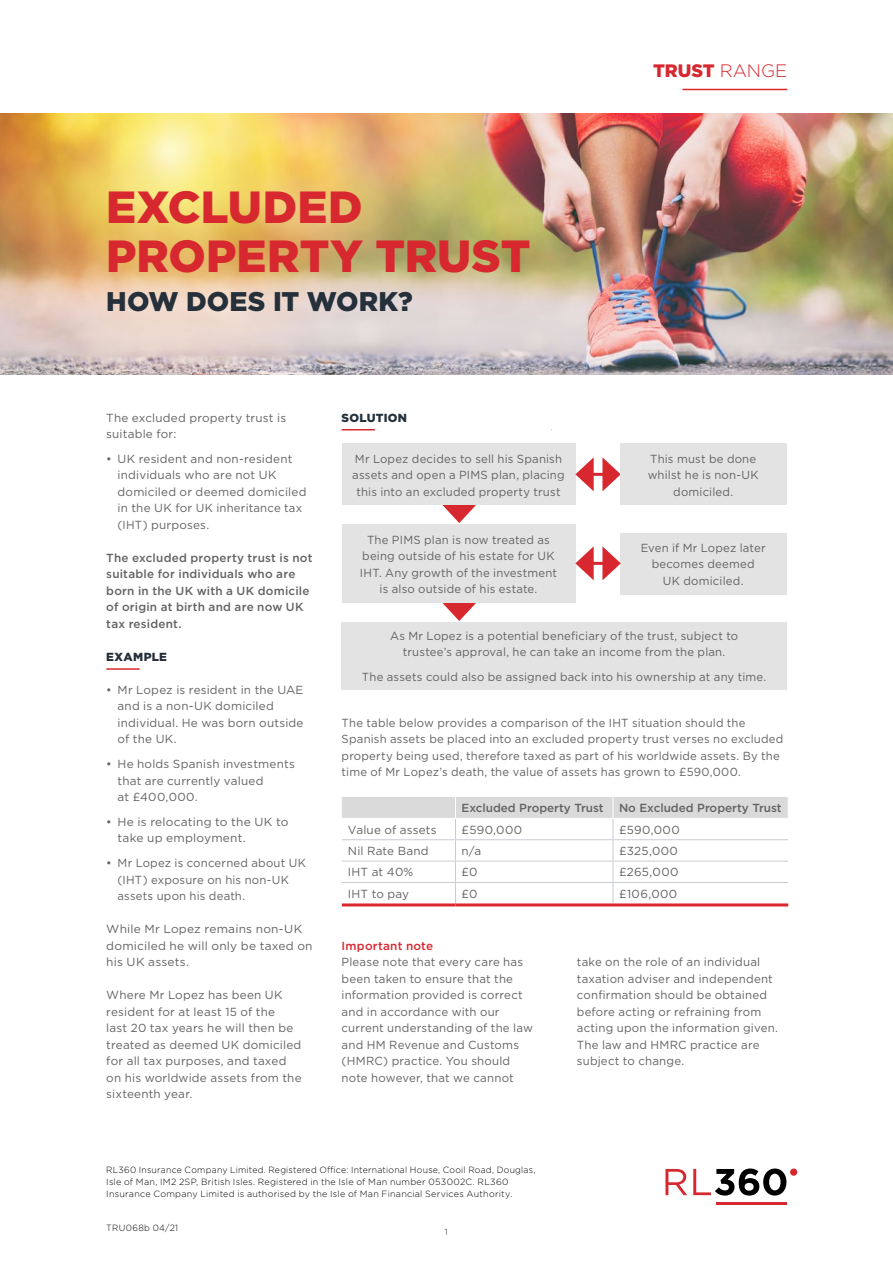
<style>
.page{position:relative;width:893px;height:1263px;background:#fff}
.page>*{position:absolute;margin:0;border:0;box-sizing:border-box;transform-origin:0 0}
.Headline{font:900 45px/49.5px "Gotham";color:#d7282f}
.Headline-2{font:900 27px "Gotham";letter-spacing:.005em;color:#25303b}
.Product_name{font:900 18px "Gotham";color:#d7282f}
.Body{font:11.7px/16.5px "Gotham";letter-spacing:.015em;color:#646363}
.Body-2{font:500 11.7px/16.5px "Gotham";letter-spacing:.02em;color:#646363}
.Table_header_large{font:500 11.7px "Gotham";color:#646363}
.Subheadline{font:900 11.7px "Gotham";letter-spacing:.02em;color:#25303b}
.Subheadline_2{font:500 11.7px "Gotham";letter-spacing:.02em;color:#d7282f}
.t1{font:300 9px/12px "Gotham";letter-spacing:.025em;color:#000}
.t2{font:9px "Gotham";color:#646363}
.s1{font-weight:300}
</style>
<div class="page">
<img style="left:0;top:114px;width:893px;height:260px">
<hr style="left:106px;top:668px;width:210px;height:2px;background:#d7282f">
<hr style="left:140px;top:667px;width:176px;height:3px;background:#fff">
<hr style="left:342px;top:429px;width:209px;height:1px;background:#d7282f">
<hr style="left:375px;top:428px;width:176px;height:3px;background:#fff">
<svg style="left:442px;top:505px;width:34px;height:18px"></svg>
<svg style="left:442px;top:603px;width:34px;height:18px"></svg>
<hr style="left:682px;top:89px;width:105px;height:1px;background:#d7282f">
<div style="left:342px;top:444px;width:233px;height:61px;background:#e3e3e3"></div>
<hr style="left:586px;top:473px;width:24px;height:3px;background:#d7282f">
<svg style="left:575px;top:457px;width:19px;height:34px"></svg>
<svg style="left:602px;top:457px;width:18px;height:34px"></svg>
<div style="left:620px;top:444px;width:167px;height:61px;background:#e3e3e3"></div>
<div style="left:620px;top:533px;width:167px;height:61px;background:#e3e3e3"></div>
<div style="left:342px;top:525px;width:233px;height:78px;background:#e3e3e3"></div>
<div style="left:342px;top:622px;width:445px;height:67px;background:#e3e3e3"></div>
<svg style="left:342px;top:797px;width:447px;height:106px"></svg>
<hr style="left:342px;top:818px;width:113px;height:1px;background:#fff">
<hr style="left:455px;top:818px;width:158px;height:1px;background:#fff">
<hr style="left:613px;top:818px;width:176px;height:1px;background:#fff">
<hr style="left:342px;top:903px;width:113px;height:3px;background:#d7282f">
<hr style="left:455px;top:903px;width:158px;height:3px;background:#d7282f">
<hr style="left:613px;top:903px;width:175px;height:3px;background:#d7282f">
<hr style="left:716px;top:1203px;width:70px;height:2px;background:#d7282f">
<div style="left:790px;top:1168px;width:7px;height:8px;background:#d7282f;border-radius:50%"></div>
<svg style="left:665px;top:1168px;width:121px;height:27px"></svg>
<hr style="left:586px;top:562px;width:24px;height:3px;background:#d7282f">
<svg style="left:575px;top:546px;width:19px;height:34px"></svg>
<svg style="left:602px;top:546px;width:19px;height:34px"></svg>
<p class="Headline" style="left:106px;top:182px;width:426px">EXCLUDED<br>PROPERTY TRUST</p>
<p class="Headline-2" style="left:106px;top:282px;width:308px">HOW DOES IT WORK?</p>
<p class="Product_name" style="left:653px;top:58px;width:136px">TRUST <span class="s1">RANGE</span></p>
<p class="Body" style="left:106px;top:409px;width:181px">The excluded property trust is suitable for:</p>
<p class="Body" style="left:118px;top:450px;width:190px;text-indent:-11px">• UK resident and non-resident individuals who are not UK domiciled or deemed domiciled in the UK for UK inheritance tax (IHT) purposes.</p>
<p class="Body-2" style="left:106px;top:549px;width:208px">The excluded property trust is not suitable for individuals who are born in the UK with a UK domicile of origin at birth and are now UK tax resident.</p>
<p class="Subheadline" style="left:106px;top:649px;width:62px">EXAMPLE</p>
<p class="Body" style="left:118px;top:681px;width:187px;text-indent:-11px">• Mr Lopez is resident in the UAE and is a non-UK domiciled individual. He was born outside of the UK.</p>
<p class="Body" style="left:118px;top:755px;width:179px;text-indent:-11px">• He holds Spanish investments that are currently valued<br>at £400,000.</p>
<p class="Body" style="left:118px;top:813px;width:172px;text-indent:-11px">• He is relocating to the UK to take up employment.</p>
<p class="Body" style="left:118px;top:854px;width:190px;text-indent:-11px">• Mr Lopez is concerned about UK (IHT) exposure on his non-UK assets upon his death.</p>
<p class="Body" style="left:106px;top:920px;width:208px">While Mr Lopez remains non‑UK domiciled he will only be taxed on his UK assets.</p>
<p class="Body" style="left:106px;top:986px;width:197px">Where Mr Lopez has been UK resident for at least 15 of the<br>last 20 tax years he will then be treated as deemed UK domiciled for all tax purposes, and taxed on his worldwide assets from the sixteenth year.</p>
<p class="Subheadline" style="left:342px;top:409px;width:67px">SOLUTION</p>
<p class="Body" style="left:352px;top:450px;width:214px;text-align:center">Mr Lopez decides to sell his Spanish assets and open a PIMS plan, placing this into an excluded property trust</p>
<p class="Body" style="left:648px;top:450px;width:112px;text-align:center">This must be done whilst he is non‑UK domiciled.</p>
<p class="Body" style="left:360px;top:531px;width:199px;text-align:center">The PIMS plan is now treated as being outside of his estate for UK<br>IHT. Any growth of the investment is also outside of his estate.</p>
<p class="Body" style="left:390px;top:627px;width:350px;text-align:center">As Mr Lopez is a potential beneficiary of the trust, subject to trustee’s approval, he can take an income from the plan.</p>
<p class="Body" style="left:362px;top:668px;width:406px">The assets could also be assigned back into his ownership at any time.</p>
<p class="Body" style="left:641px;top:539px;width:126px;text-align:center">Even if Mr Lopez later becomes deemed<br>UK domiciled.</p>
<p class="Body" style="left:342px;top:714px;width:443px">The table below provides a comparison of the IHT situation should the Spanish assets be placed into an excluded property trust verses no excluded property being used, therefore taxed as part of his worldwide assets. By the time of Mr Lopez’s death, the value of assets has grown to £590,000.</p>
<p class="Table_header_large" style="left:461px;top:800px;width:144px">Excluded Property Trust</p>
<p class="Table_header_large" style="left:619px;top:800px;width:164px">No Excluded Property Trust</p>
<p class="Body" style="left:348px;top:821px;width:90px">Value of assets</p>
<p class="Body" style="left:461px;top:821px;width:62px">£590,000</p>
<p class="Body" style="left:619px;top:821px;width:62px">£590,000</p>
<p class="Body" style="left:348px;top:842px;width:82px">Nil Rate Band</p>
<p class="Body" style="left:461px;top:842px;width:21px">n/a</p>
<p class="Body" style="left:619px;top:842px;width:61px">£325,000</p>
<p class="Body" style="left:348px;top:864px;width:67px">IHT at 40%</p>
<p class="Body" style="left:461px;top:864px;width:17px">£0</p>
<p class="Body" style="left:619px;top:864px;width:61px">£265,000</p>
<p class="Body" style="left:348px;top:885px;width:63px">IHT to pay</p>
<p class="Body" style="left:461px;top:885px;width:17px">£0</p>
<p class="Body" style="left:619px;top:885px;width:60px">£106,000</p>
<p class="Subheadline_2" style="left:342px;top:938px;width:93px">Important note</p>
<p class="Body" style="left:342px;top:953px;width:193px">Please note that every care has been taken to ensure that the information provided is correct and in accordance with our current understanding of the law and HM Revenue and Customs (HMRC) practice. You should note however, that we cannot</p>
<p class="Body" style="left:577px;top:953px;width:203px">take on the role of an individual taxation adviser and independent confirmation should be obtained before acting or refraining from acting upon the information given.<br>The law and HMRC practice are subject to change.</p>
<p class="t1" style="left:106px;top:1163px;width:431px">RL360 Insurance Company Limited. Registered Office: International House, Cooil Road, Douglas,<br>Isle of Man, IM2 2SP, British Isles. Registered in the Isle of Man number 053002C. RL360<br>Insurance Company Limited is authorised by the Isle of Man Financial Services Authority.</p>
<p class="t1" style="left:106px;top:1222px;width:73px">TRU068b 04/21</p>
<p class="t2" style="left:445px;top:1226px;width:5px">1</p>
</div>
